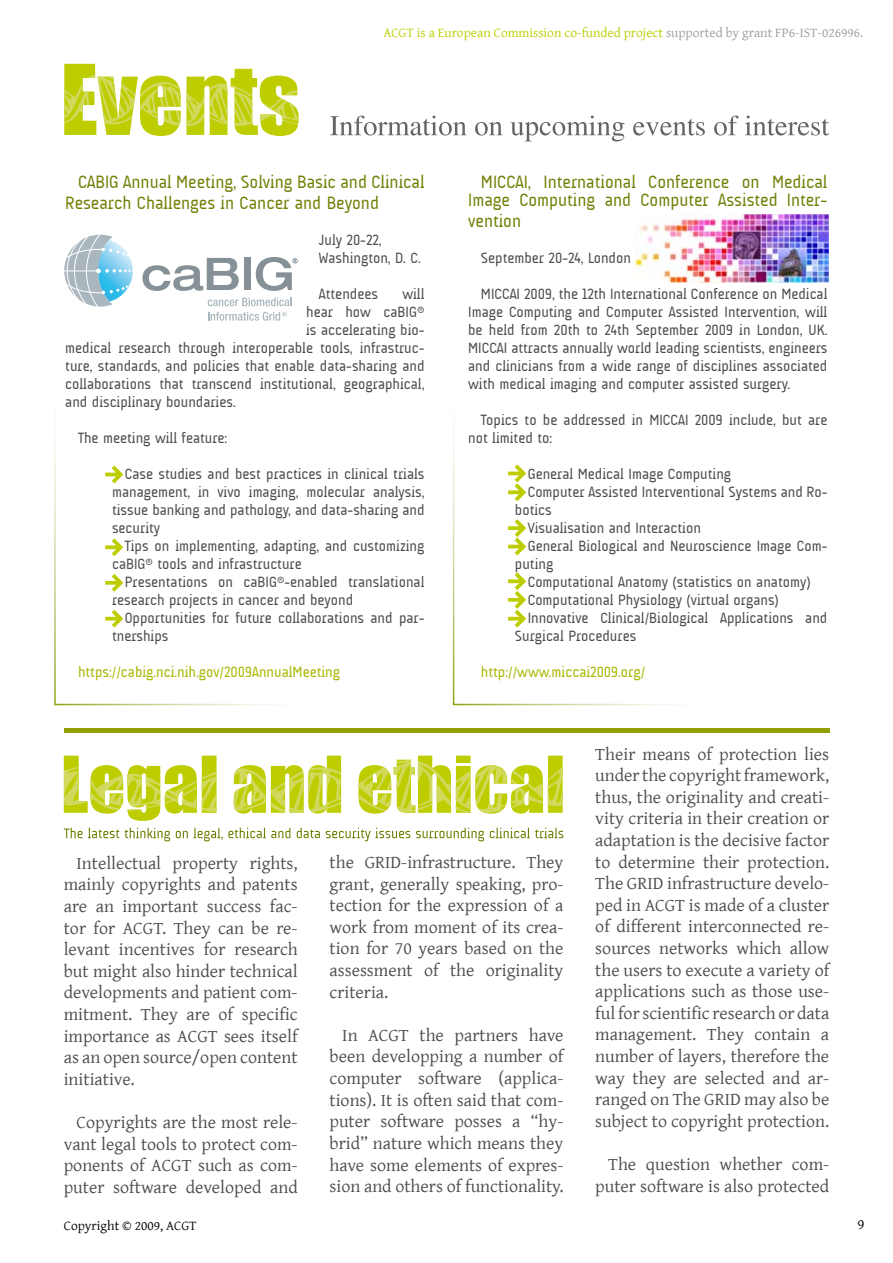
<style>
.page{position:relative;width:893px;height:1263px;background:#fff}
.page>*{position:absolute;margin:0;border:0;box-sizing:border-box;transform-origin:0 0}
.t1{font:90px "Impact";color:#bdcd00}
.t2{font:18px/21.6px "Gentium";color:#4b4b4d;text-align:justify}
.t3{font:18px/21.6px "A Udimat";color:#727f06}
.t4{font:15px/18px "A Udimat";color:#4b4b4d}
.t5{font:15px "A Udimat";color:#a8b700}
.t6{font:14.85px "Gentium";color:#000}
.t7{font:13.5px "Gentium";color:#bdcd00}
.t8{font:13.5px "Gentium";color:#000}
.s1{color:#9c9d9f}
</style>
<div class="page">
<img style="left:636px;top:214px;width:192px;height:68px">
<svg style="left:330px;top:116px;width:499px;height:25px"></svg>
<svg style="left:54px;top:431px;width:222px;height:275px"></svg>
<svg style="left:64px;top:74px;width:235px;height:53px"></svg>
<svg style="left:105px;top:466px;width:18px;height:17px"></svg>
<svg style="left:142px;top:258px;width:97px;height:33px"></svg>
<div style="left:244px;top:258px;width:7px;height:32px;background:#859097"></div>
<svg style="left:208px;top:297px;width:84px;height:9px"></svg>
<svg style="left:256px;top:257px;width:42px;height:34px"></svg>
<svg style="left:208px;top:312px;width:79px;height:9px"></svg>
<img style="left:64px;top:260px;width:2px;height:21px">
<hr style="left:64px;top:271px;width:34px;height:1px;background:#fff">
<svg style="left:66px;top:234px;width:67px;height:73px"></svg>
<svg style="left:452px;top:426px;width:222px;height:280px"></svg>
<svg style="left:64px;top:828px;width:499px;height:13px"></svg>
<svg style="left:64px;top:756px;width:499px;height:65px"></svg>
<hr style="left:64px;top:729px;width:765px;height:4px;background:#91a000">
<h1 class="t1" style="left:61px;top:44px;width:241px">Events</h1>
<p class="t7" style="left:384px;top:25px;width:481px">ACGT is a European Commission co-funded project <span class="s1">supported by grant FP6-IST-026996.</span></p>
<p class="t3" style="left:65px;top:172px;width:361px;text-indent:13px">CABIG Annual Meeting, Solving Basic and Clinical<br>Research Challenges in Cancer and Beyond</p>
<p class="t4" style="left:319px;top:232px;width:103px">July 20-22,<br>Washington, D. C.</p>
<p class="t4" style="left:319px;top:286px;width:61px">Attendees</p>
<p class="t4" style="left:402px;top:286px;width:24px">will</p>
<p class="t4" style="left:306px;top:304px;width:120px">hear how caBIG®</p>
<p class="t4" style="left:306px;top:322px;width:120px">is accelerating bio-</p>
<p class="t4" style="left:65px;top:340px;width:361px">medical research through interoperable tools, infrastruc-</p>
<p class="t4" style="left:65px;top:358px;width:361px">ture, standards, and policies that enable data-sharing and</p>
<p class="t4" style="left:65px;top:376px;width:361px">collaborations that transcend institutional, geographical,</p>
<p class="t4" style="left:65px;top:394px;width:172px">and disciplinary boundaries.</p>
<p class="t4" style="left:78px;top:430px;width:151px">The meeting will feature:</p>
<p class="t4" style="left:112px;top:466px;width:314px;text-align:justify;text-indent:13px">Case studies and best practices in clinical trials management, in vivo imaging, molecular analysis, tissue banking and pathology, and data-sharing and security</p>
<p class="t4" style="left:112px;top:538px;width:314px;text-indent:13px">Tips on implementing, adapting, and customizing caBIG® tools and infrastructure</p>
<p class="t4" style="left:112px;top:574px;width:314px;text-indent:13px">Presentations on caBIG®-enabled translational research projects in cancer and beyond</p>
<p class="t4" style="left:112px;top:610px;width:314px;text-indent:13px">Opportunities for future collaborations and par&shy;tnerships</p>
<p class="t5" style="left:78px;top:666px;width:264px">https://cabig.nci.nih.gov/2009AnnualMeeting</p>
<p class="t3" style="left:468px;top:174px;width:361px;line-height:18px;text-align:right">MICCAI, International Conference on Medical<br>Image Computing and Computer Assisted Inter-</p>
<p class="t3" style="left:468px;top:212px;width:54px">vention</p>
<p class="t4" style="left:481px;top:250px;width:152px">September 20-24, London</p>
<p class="t4" style="left:468px;top:286px;width:361px;text-align:justify;text-indent:13px">MICCAI 2009, the 12th International Conference on Medical Image Computing and Computer Assisted Intervention, will be held from 20th to 24th September 2009 in London, UK.<br>MICCAI attracts annually world leading scientists, engineers and clinicians from a wide range of disciplines associated with medical imaging and computer assisted surgery.</p>
<p class="t4" style="left:468px;top:412px;width:361px;text-indent:13px">Topics to be addressed in MICCAI 2009 include, but are not limited to:</p>
<p class="t4" style="left:528px;top:466px;width:205px">General Medical Image Computing</p>
<p class="t4" style="left:528px;top:484px;width:301px">Computer Assisted Interventional Systems and Ro-</p>
<p class="t4" style="left:515px;top:502px;width:38px">botics</p>
<p class="t4" style="left:528px;top:520px;width:175px">Visualisation and Interaction</p>
<p class="t4" style="left:528px;top:538px;width:301px">General Biological and Neuroscience Image Com-</p>
<p class="t4" style="left:515px;top:556px;width:40px">puting</p>
<p class="t4" style="left:528px;top:574px;width:284px">Computational Anatomy (statistics on anatomy)</p>
<p class="t4" style="left:528px;top:592px;width:253px">Computational Physiology (virtual organs)</p>
<p class="t4" style="left:528px;top:610px;width:301px">Innovative Clinical/Biological Applications and</p>
<p class="t4" style="left:515px;top:628px;width:123px">Surgical Procedures</p>
<p class="t5" style="left:481px;top:666px;width:166px">http://www.miccai2009.org/</p>
<p class="t2" style="left:64px;top:853px;width:235px;text-indent:13px">Intellectual property rights, mainly copyrights and patents are an important success fac&shy;tor for ACGT. They can be re&shy;levant incentives for research but might also hinder technical developments and patient com&shy;mitment. They are of specific importance as ACGT sees itself as an open source/open content initiative.</p>
<p class="t2" style="left:64px;top:1112px;width:235px;text-indent:13px">Copyrights are the most rele&shy;vant legal tools to protect com&shy;ponents of ACGT such as com&shy;puter software developed and</p>
<p class="t2" style="left:330px;top:852px;width:235px">the GRID-infrastructure. They grant, generally speaking, pro&shy;tection for the expression of a work from moment of its crea&shy;tion for 70 years based on the assessment of the originality criteria.</p>
<p class="t2" style="left:330px;top:1025px;width:235px;text-indent:13px">In ACGT the partners have been developping a number of computer software (applica&shy;tions). It is often said that com&shy;puter software posses a “hy&shy;brid” nature which means they have some elements of expres&shy;sion and others of functionality.</p>
<p class="t2" style="left:595px;top:743px;width:236px">Their means of protection lies under the copyright framework, thus, the originality and creati&shy;vity criteria in their creation or adaptation is the decisive factor to determine their protection.<br>The GRID infrastructure develo&shy;ped in ACGT is made of a cluster of different interconnected re&shy;sources networks which allow the users to execute a variety of applications such as those use&shy;ful for scientific research or data management. They contain a number of layers, therefore the way they are selected and ar&shy;ranged on The GRID may also be subject to copyright protection.</p>
<p class="t2" style="left:595px;top:1154px;width:235px;text-align:right">The question whether com&shy;puter software is also protected</p>
<p class="t8" style="left:64px;top:1218px;width:134px">Copyright © 2009, ACGT</p>
<p class="t6" style="left:858px;top:1216px;width:8px">9</p>
</div>
